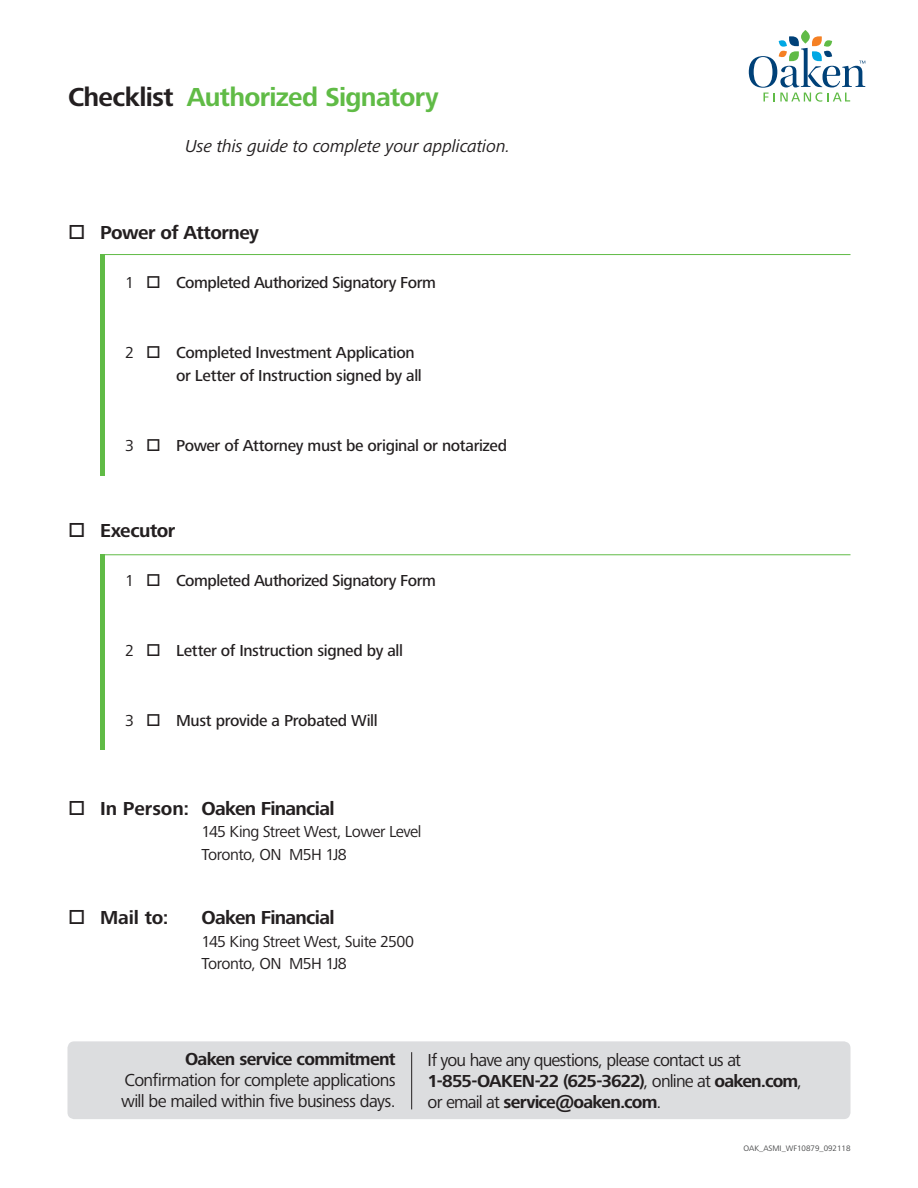
<style>
.page{position:relative;width:918px;height:1188px;background:#fff}
.page>*{position:absolute;margin:0;border:0;box-sizing:border-box;transform-origin:0 0}
.t1{font:700 27px "Frutiger Next Pro";letter-spacing:-.025em;color:#60bb46}
.t2{font:700 19.5px "Frutiger Next Pro";letter-spacing:-.03em;color:#231f20}
.t3{font:18px/21px "Frutiger Next Pro";letter-spacing:-.035em;color:#231f20}
.t4{font:italic 18px "Frutiger Next Pro";letter-spacing:-.01em;color:#231f20}
.t5{font:700 18px "Frutiger Next Pro";letter-spacing:-.035em;color:#231f20}
.t6{font:500 16.5px/22.5px "Frutiger Next Pro";letter-spacing:-.02em;color:#231f20}
.t7{font:16.5px/22.5px "Frutiger Next Pro";letter-spacing:-.035em;color:#231f20}
.t8{font:8.25px "Frutiger Next Pro";color:#4b4c4d}
.s1{color:#231f20}
.s2{font-weight:400}
.s3{font-weight:700}
</style>
<div class="page">
<svg style="left:801px;top:30px;width:9px;height:14px"></svg>
<svg style="left:749px;top:36px;width:116px;height:66px"></svg>
<div style="left:68px;top:1041px;width:782px;height:78px;background:#dcdddf;border-radius:7px"></div>
<hr style="left:411px;top:1052px;width:1px;height:57px;background:#231f20">
<hr style="left:101px;top:254px;width:749px;height:1px;background:#60bb46">
<hr style="left:101px;top:254px;width:4px;height:221px;background:#60bb46">
<hr style="left:101px;top:554px;width:749px;height:1px;background:#60bb46">
<hr style="left:101px;top:554px;width:4px;height:196px;background:#60bb46">
<h1 class="t1" style="left:68px;top:81px;width:372px"><span class="s1">Checklist</span> Authorized Signatory</h1>
<p class="t4" style="left:186px;top:136px;width:326px">Use this guide to complete your application.</p>
<p class="t2" style="left:68px;top:221px;width:192px">□ Power of Attorney</p>
<p class="t6" style="left:125px;top:271px;width:312px"><span class="s2">1</span> □ Completed Authorized Signatory Form</p>
<p class="t6" style="left:176px;top:342px;width:247px;text-indent:-51px"><span class="s2">2</span> □ Completed Investment Application or Letter of Instruction signed by all</p>
<p class="t6" style="left:125px;top:434px;width:383px"><span class="s2">3</span> □ Power of Attorney must be original or notarized</p>
<p class="t2" style="left:68px;top:519px;width:109px">□ Executor</p>
<p class="t6" style="left:125px;top:569px;width:312px"><span class="s2">1</span> □ Completed Authorized Signatory Form</p>
<p class="t6" style="left:125px;top:640px;width:279px"><span class="s2">2</span> □ Letter of Instruction signed by all</p>
<p class="t6" style="left:125px;top:710px;width:254px"><span class="s2">3</span> □ Must provide a Probated Will</p>
<p class="t2" style="left:68px;top:797px;width:268px">□ In Person: Oaken Financial</p>
<p class="t7" style="left:202px;top:820px;width:221px">145 King Street West, Lower Level<br>Toronto, ON M5H 1J8</p>
<p class="t2" style="left:68px;top:907px;width:102px">□ Mail to:</p>
<p class="t2" style="left:202px;top:907px;width:134px">Oaken Financial</p>
<p class="t7" style="left:202px;top:930px;width:214px">145 King Street West, Suite 2500<br>Toronto, ON M5H 1J8</p>
<p class="t5" style="left:185px;top:1049px;width:212px">Oaken service commitment</p>
<p class="t3" style="left:121px;top:1070px;width:276px">Confirmation for complete applications will be mailed within five business days.</p>
<p class="t3" style="left:428px;top:1050px;width:376px">If you have any questions, please contact us at<br><span class="s3">1-855-OAKEN-22 (625-3622)</span>, online at <span class="s3">oaken.com</span>, or email at <span class="s3">service@oaken.com</span>.</p>
<p class="t8" style="left:744px;top:1143px;width:108px">OAK_ASMI_WF10879_092118</p>
</div>
